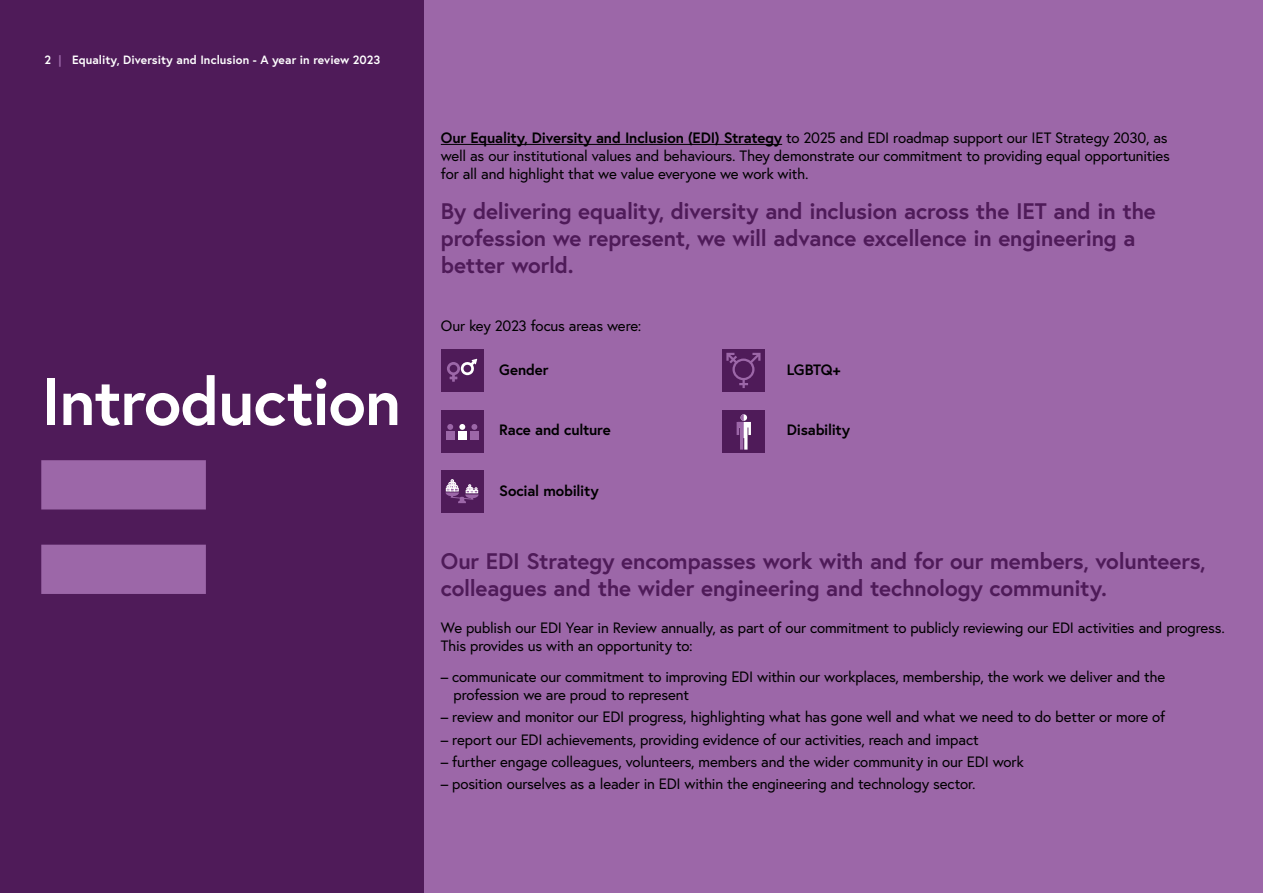
<style>
.page{position:relative;width:1263px;height:893px;background:#9c67a8}
.page>*{position:absolute;margin:0;border:0;box-sizing:border-box;transform-origin:0 0}
.t1{font:700 66px "Europa";letter-spacing:-.02em;color:#fff}
.t2{font:700 22.5px/27px "Europa";letter-spacing:-.01em;color:#4f1b59}
.t3{font:15px/18px "Europa";letter-spacing:-.015em;color:#000}
.t4{font:700 15px "Europa";letter-spacing:-.015em;color:#000}
.t5{font:700 12px "Europa";letter-spacing:.005em;color:#fff}
.s1{color:#9c67a8}
.s2{font-weight:700}
</style>
<div class="page">
<div style="left:0;top:0;width:424px;height:893px;background:#4f1b59"></div>
<svg style="left:41px;top:460px;width:165px;height:134px"></svg>
<hr style="left:441px;top:144px;width:341px;height:1px;background:#000">
<div style="left:441px;top:349px;width:42px;height:42px;background:#4f1b59"></div>
<svg style="left:447px;top:359px;width:30px;height:23px"></svg>
<div style="left:722px;top:349px;width:43px;height:42px;background:#4f1b59"></div>
<svg style="left:726px;top:353px;width:34px;height:35px"></svg>
<div style="left:441px;top:411px;width:42px;height:42px;background:#4f1b59"></div>
<div style="left:446px;top:431px;width:9px;height:9px;background:#9c67a8"></div>
<svg style="left:447px;top:424px;width:6px;height:6px"></svg>
<div style="left:458px;top:431px;width:9px;height:9px;background:#fff"></div>
<svg style="left:459px;top:424px;width:6px;height:6px"></svg>
<div style="left:470px;top:431px;width:9px;height:9px;background:#9c67a8"></div>
<svg style="left:471px;top:424px;width:6px;height:6px"></svg>
<div style="left:722px;top:411px;width:43px;height:42px;background:#4f1b59"></div>
<svg style="left:737px;top:414px;width:14px;height:36px"></svg>
<div style="left:441px;top:470px;width:42px;height:42px;background:#4f1b59"></div>
<svg style="left:446px;top:479px;width:33px;height:24px"></svg>
<p class="t5" style="left:45px;top:51px;width:337px">2 <span class="s1">|</span> Equality, Diversity and Inclusion - A year in review 2023</p>
<h1 class="t1" style="left:41px;top:357px;width:361px">Introduction</h1>
<p class="t3" style="left:441px;top:129px;width:730px"><span class="s2">Our Equality, Diversity and Inclusion (EDI) Strategy</span> to 2025 and EDI roadmap support our IET Strategy 2030, as well as our institutional values and behaviours. They demonstrate our commitment to providing equal opportunities for all and highlight that we value everyone we work with.</p>
<h2 class="t2" style="left:441px;top:197px;width:716px">By delivering equality, diversity and inclusion across the IET and in the profession we represent, we will advance excellence in engineering a better world.</h2>
<p class="t3" style="left:441px;top:316px;width:202px">Our key 2023 focus areas were:</p>
<p class="t4" style="left:499px;top:359px;width:51px">Gender</p>
<p class="t4" style="left:499px;top:420px;width:113px">Race and culture</p>
<p class="t4" style="left:499px;top:480px;width:101px">Social mobility</p>
<p class="t4" style="left:787px;top:359px;width:55px">LGBTQ+</p>
<p class="t4" style="left:787px;top:420px;width:65px">Disability</p>
<h2 class="t2" style="left:441px;top:547px;width:766px">Our EDI Strategy encompasses work with and for our members, volunteers, colleagues and the wider engineering and technology community.</h2>
<p class="t3" style="left:441px;top:619px;width:786px">We publish our EDI Year in Review annually, as part of our commitment to publicly reviewing our EDI activities and progress.<br>This provides us with an opportunity to:</p>
<p class="t3" style="left:454px;top:667px;width:713px;text-indent:-13px">– communicate our commitment to improving EDI within our workplaces, membership, the work we deliver and the profession we are proud to represent</p>
<p class="t3" style="left:441px;top:708px;width:726px">– review and monitor our EDI progress, highlighting what has gone well and what we need to do better or more of</p>
<p class="t3" style="left:441px;top:730px;width:540px">– report our EDI achievements, providing evidence of our activities, reach and impact</p>
<p class="t3" style="left:441px;top:752px;width:584px">– further engage colleagues, volunteers, members and the wider community in our EDI work</p>
<p class="t3" style="left:441px;top:774px;width:536px">– position ourselves as a leader in EDI within the engineering and technology sector.</p>
</div>
